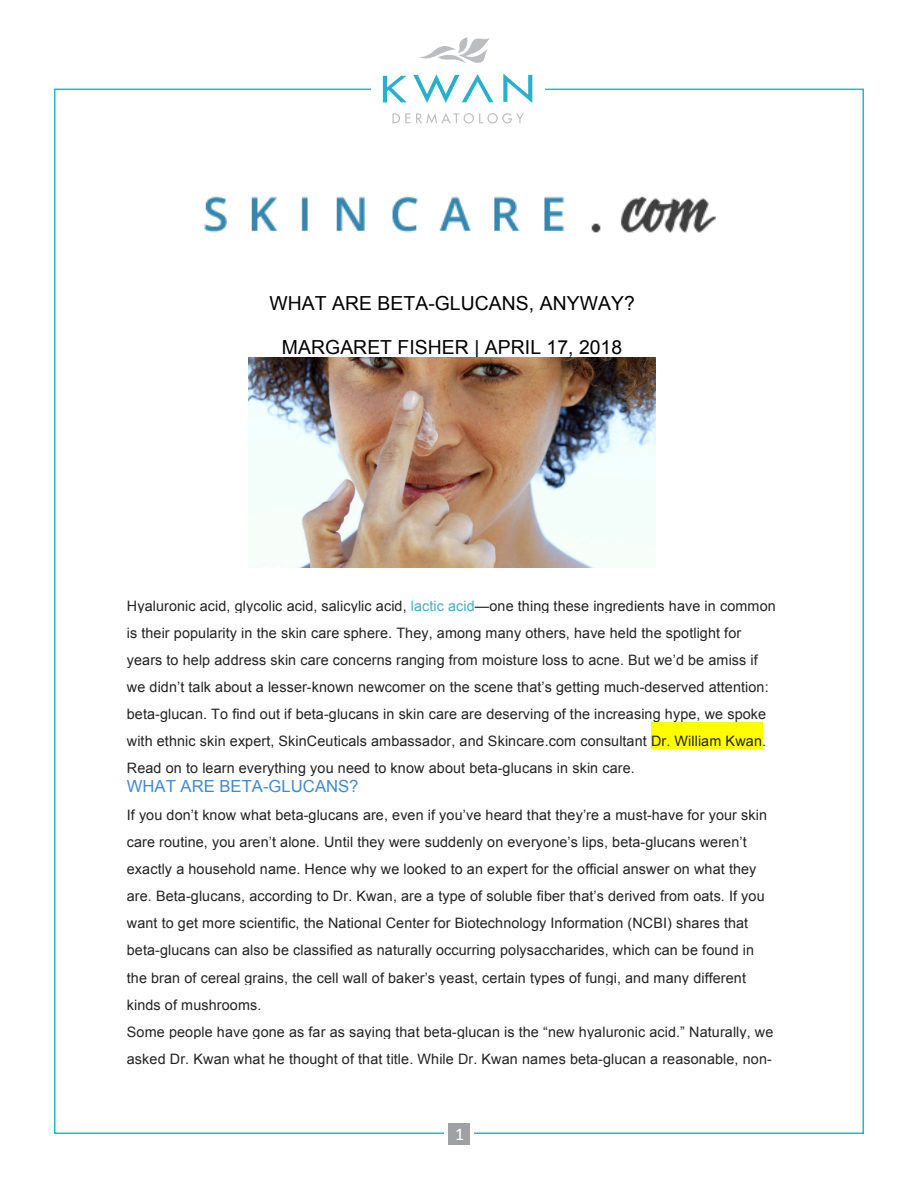
<style>
.page{position:relative;width:918px;height:1188px;background:#fff}
.page>*{position:absolute;margin:0;border:0;box-sizing:border-box;transform-origin:0 0}
.t1{font:19.35px "Arial";letter-spacing:.005em;color:#000}
.t2{font:18px "Calibri";color:#fff}
.t3{font:16.65px "Arial";color:#4389d1}
.t4{font:14.4px/27.2px "Arial";letter-spacing:.01em;color:#222}
.s1{color:#4bacc6}
</style>
<div class="page">
<svg style="left:383px;top:76px;width:24px;height:26px"></svg>
<svg style="left:413px;top:74px;width:80px;height:29px"></svg>
<svg style="left:503px;top:74px;width:29px;height:29px"></svg>
<svg style="left:392px;top:113px;width:132px;height:10px"></svg>
<svg style="left:419px;top:37px;width:71px;height:26px"></svg>
<div style="left:448px;top:1123px;width:22px;height:22px;background:#9fa1a3"></div>
<hr style="left:411px;top:613px;width:64px;height:1px;background:#4bacc6">
<div style="left:651px;top:722px;width:111px;height:27px;background:#ff0"></div>
<img style="left:204px;top:196px;width:512px;height:37px">
<img style="left:248px;top:358px;width:408px;height:209px">
<p class="t1" style="left:269px;top:291px;width:367px">WHAT ARE BETA-GLUCANS, ANYWAY?</p>
<p class="t1" style="left:282px;top:334px;width:342px">MARGARET FISHER | APRIL 17, 2018</p>
<p class="t4" style="left:127px;top:593px;width:651px">Hyaluronic acid, glycolic acid, salicylic acid, <span class="s1">lactic acid</span>—one thing these ingredients have in common is their popularity in the skin care sphere. They, among many others, have held the spotlight for years to help address skin care concerns ranging from moisture loss to acne. But we’d be amiss if we didn’t talk about a lesser-known newcomer on the scene that’s getting much-deserved attention: beta-glucan. To find out if beta-glucans in skin care are deserving of the increasing hype, we spoke with ethnic skin expert, SkinCeuticals ambassador, and Skincare.com consultant Dr. William Kwan.<br>Read on to learn everything you need to know about beta-glucans in skin care.</p>
<p class="t3" style="left:127px;top:775px;width:233px">WHAT ARE BETA-GLUCANS?</p>
<p class="t4" style="left:127px;top:801px;width:648px">If you don’t know what beta-glucans are, even if you’ve heard that they’re a must-have for your skin care routine, you aren’t alone. Until they were suddenly on everyone’s lips, beta-glucans weren’t exactly a household name. Hence why we looked to an expert for the official answer on what they are. Beta-glucans, according to Dr. Kwan, are a type of soluble fiber that’s derived from oats. If you want to get more scientific, the National Center for Biotechnology Information (NCBI) shares that beta-glucans can also be classified as naturally occurring polysaccharides, which can be found in the bran of cereal grains, the cell wall of baker’s yeast, certain types of fungi, and many different kinds of mushrooms.<br>Some people have gone as far as saying that beta-glucan is the “new hyaluronic acid.” Naturally, we asked Dr. Kwan what he thought of that title. While Dr. Kwan names beta-glucan a reasonable, non-</p>
<p class="t2" style="left:455px;top:1123px;width:11px">1</p>
</div>
